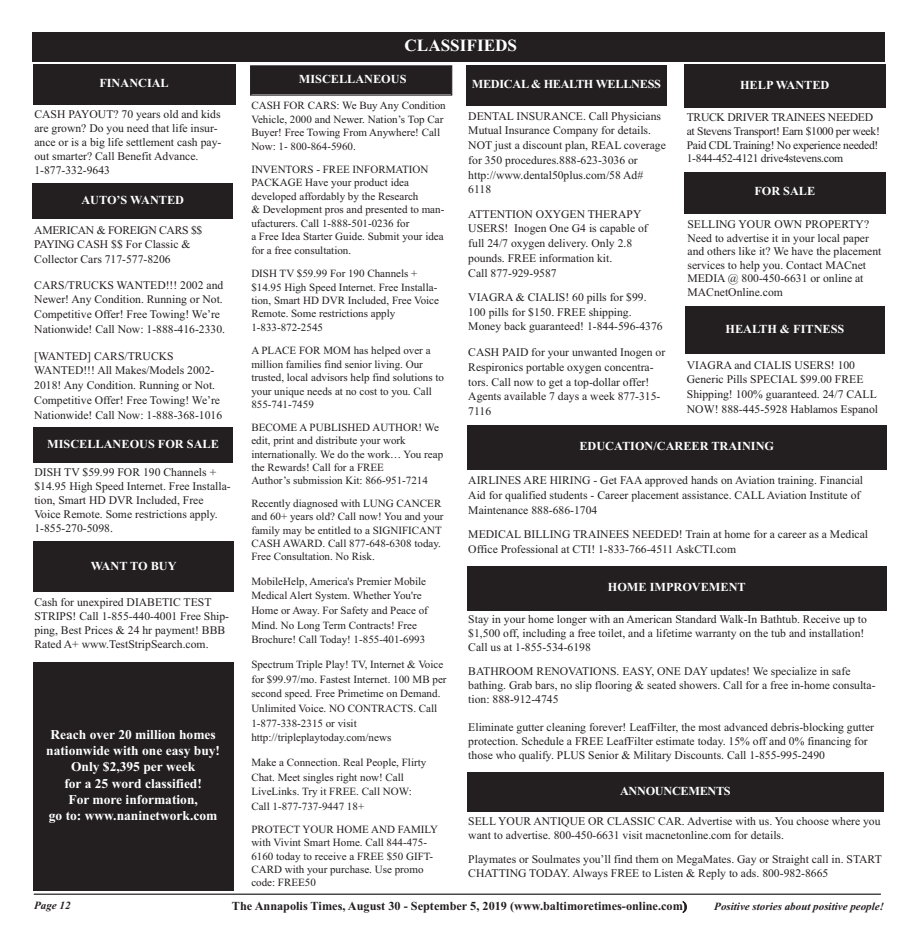
<style>
.page{position:relative;width:917px;height:947px;background:#fff}
.page>*{position:absolute;margin:0;border:0;box-sizing:border-box;transform-origin:0 0}
.t1{font:17.12px "Times New Roman PS Bold MT OTF";color:#fff}
.t2{font:13.5px/16.1px "Times New Roman PS Bold MT OTF";color:#fff;text-align:center}
.t3{font:12.25px "Times New Roman PS Bold MT OTF";color:#fff}
.t4{font:700 12.25px "Times New Roman";color:#231f20}
.t5{font:12.25px "Times New Roman PS Bold MT OTF";letter-spacing:-.025em;color:#fff}
.t6{font:11.62px/14.8px "Times New Roman";color:#231f20}
.t7{font:11.62px/14px "Times New Roman";letter-spacing:-.025em;color:#231f20}
.t8{font:11px/13.5px "Times New Roman";color:#231f20}
.t9{font:italic 700 11px "Times New Roman";color:#231f20}
.s1{font-family:"Times New Roman PS Bold MT OTF";font-weight:400}
</style>
<div class="page">
<div style="left:684px;top:64px;width:201px;height:44px;background:#231f20"></div>
<div style="left:251px;top:67px;width:200px;height:27px;background:#231f20"></div>
<div style="left:250px;top:65px;width:202px;height:31px;border:1px solid #231f20"></div>
<div style="left:32px;top:32px;width:852px;height:30px;background:#231f20"></div>
<div style="left:33px;top:541px;width:201px;height:51px;background:#231f20"></div>
<div style="left:467px;top:772px;width:416px;height:39px;background:#231f20"></div>
<div style="left:467px;top:425px;width:419px;height:44px;background:#231f20"></div>
<div style="left:467px;top:566px;width:419px;height:44px;background:#231f20"></div>
<hr style="left:34px;top:893px;width:846px;height:2px;background:#231f20">
<div style="left:466px;top:65px;width:200px;height:41px;background:#231f20"></div>
<div style="left:684px;top:172px;width:201px;height:41px;background:#231f20"></div>
<div style="left:684px;top:306px;width:200px;height:48px;background:#231f20"></div>
<div style="left:32px;top:183px;width:201px;height:36px;background:#231f20"></div>
<div style="left:33px;top:64px;width:202px;height:41px;background:#231f20"></div>
<div style="left:33px;top:428px;width:200px;height:35px;background:#231f20"></div>
<div style="left:33px;top:662px;width:200px;height:228px;background:#231f20"></div>
<p class="t3" style="left:99px;top:79px;width:71px">FINANCIAL</p>
<p class="t6" style="left:34px;top:108px;width:188px;line-height:14px">CASH PAYOUT? 70 years old and kids are grown? Do you need that life insur&shy;ance or is a big life settlement cash pay&shy;out smarter? Call Benefit Advance.<br>1-877-332-9643</p>
<p class="t3" style="left:81px;top:196px;width:104px">AUTO’S WANTED</p>
<p class="t6" style="left:34px;top:223px;width:169px">AMERICAN &amp; FOREIGN CARS $$<br>PAYING CASH $$ For Classic &amp;<br>Collector Cars 717-577-8206</p>
<p class="t6" style="left:34px;top:278px;width:192px">CARS/TRUCKS WANTED!!! 2002 and Newer! Any Condition. Running or Not.<br>Competitive Offer! Free Towing! We’re Nationwide! Call Now: 1-888-416-2330.</p>
<p class="t6" style="left:34px;top:350px;width:189px">[WANTED] CARS/TRUCKS WANTED!!! All Makes/Models 2002- 2018! Any Condition. Running or Not.<br>Competitive Offer! Free Towing! We’re Nationwide! Call Now: 1-888-368-1016</p>
<p class="t3" style="left:47px;top:440px;width:173px">MISCELLANEOUS FOR SALE</p>
<p class="t6" style="left:34px;top:466px;width:198px;line-height:14px">DISH TV $59.99 FOR 190 Channels + $14.95 High Speed Internet. Free Installa&shy;tion, Smart HD DVR Included, Free Voice Remote. Some restrictions apply.<br>1-855-270-5098.</p>
<p class="t3" style="left:91px;top:561px;width:87px">WANT TO BUY</p>
<p class="t6" style="left:34px;top:596px;width:196px;line-height:14px">Cash for unexpired DIABETIC TEST STRIPS! Call 1-855-440-4001 Free Ship&shy;ping, Best Prices &amp; 24 hr payment! BBB Rated A+ www.TestStripSearch.com.</p>
<p class="t2" style="left:46px;top:728px;width:175px">Reach over 20 million homes nationwide with one easy buy!<br>Only $2,395 per week<br>for a 25 word classified!<br>For more information,<br>go to: www.naninetwork.com</p>
<p class="t1" style="left:404px;top:40px;width:114px">CLASSIFIEDS</p>
<p class="t3" style="left:299px;top:75px;width:109px">MISCELLANEOUS</p>
<p class="t5" style="left:471px;top:80px;width:191px">MEDICAL &amp; HEALTH WELLNESS</p>
<p class="t3" style="left:739px;top:81px;width:91px">HELP WANTED</p>
<p class="t8" style="left:251px;top:100px;width:196px">CASH FOR CARS: We Buy Any Condition Vehicle, 2000 and Newer. Nation’s Top Car Buyer! Free Towing From Anywhere! Call Now: 1- 800-864-5960.</p>
<p class="t8" style="left:251px;top:163px;width:194px">INVENTORS - FREE INFORMATION PACKAGE Have your product idea developed affordably by the Research<br>&amp; Development pros and presented to man&shy;ufacturers. Call 1-888-501-0236 for<br>a Free Idea Starter Guide. Submit your idea for a free consultation.</p>
<p class="t8" style="left:251px;top:268px;width:189px">DISH TV $59.99 For 190 Channels + $14.95 High Speed Internet. Free Installa&shy;tion, Smart HD DVR Included, Free Voice<br>Remote. Some restrictions apply<br>1-833-872-2545</p>
<p class="t8" style="left:251px;top:345px;width:194px">A PLACE FOR MOM has helped over a million families find senior living. Our trusted, local advisors help find solutions to your unique needs at no cost to you. Call 855-741-7459</p>
<p class="t8" style="left:251px;top:422px;width:193px">BECOME A PUBLISHED AUTHOR! We edit, print and distribute your work internationally. We do the work… You reap the Rewards! Call for a FREE<br>Author’s submission Kit: 866-951-7214</p>
<p class="t8" style="left:251px;top:498px;width:194px">Recently diagnosed with LUNG CANCER and 60+ years old? Call now! You and your family may be entitled to a SIGNIFICANT CASH AWARD. Call 877-648-6308 today.<br>Free Consultation. No Risk.</p>
<p class="t8" style="left:251px;top:574px;width:178px;line-height:14.8px">MobileHelp, America's Premier Mobile Medical Alert System. Whether You're Home or Away. For Safety and Peace of Mind. No Long Term Contracts! Free Brochure! Call Today! 1-855-401-6993</p>
<p class="t8" style="left:251px;top:658px;width:197px;line-height:14.8px">Spectrum Triple Play! TV, Internet &amp; Voice for $99.97/mo. Fastest Internet. 100 MB per second speed. Free Primetime on Demand.<br>Unlimited Voice. NO CONTRACTS. Call 1-877-338-2315 or visit http://tripleplaytoday.com/news</p>
<p class="t8" style="left:251px;top:756px;width:176px;line-height:14.8px">Make a Connection. Real People, Flirty<br>Chat. Meet singles right now! Call<br>LiveLinks. Try it FREE. Call NOW:<br>Call 1-877-737-9447 18+</p>
<p class="t8" style="left:251px;top:824px;width:188px">PROTECT YOUR HOME AND FAMILY with Vivint Smart Home. Call 844-475-<br>6160 today to receive a FREE $50 GIFT-<br>CARD with your purchase. Use promo code: FREE50</p>
<p class="t6" style="left:468px;top:110px;width:199px">DENTAL INSURANCE. Call Physicians<br>Mutual Insurance Company for details.<br>NOT just a discount plan, REAL coverage for 350 procedures.888-623-3036 or http://www.dental50plus.com/58 Ad#<br>6118</p>
<p class="t6" style="left:468px;top:208px;width:181px">ATTENTION OXYGEN THERAPY<br>USERS! Inogen One G4 is capable of full 24/7 oxygen delivery. Only 2.8 pounds. FREE information kit.<br>Call 877-929-9587</p>
<p class="t6" style="left:468px;top:291px;width:196px">VIAGRA &amp; CIALIS! 60 pills for $99.<br>100 pills for $150. FREE shipping.<br>Money back guaranteed! 1-844-596-4376</p>
<p class="t6" style="left:468px;top:346px;width:198px">CASH PAID for your unwanted Inogen or<br>Respironics portable oxygen concentra&shy;tors. Call now to get a top-dollar offer!<br>Agents available 7 days a week 877-315-<br>7116</p>
<p class="t7" style="left:686px;top:111px;width:194px">TRUCK DRIVER TRAINEES NEEDED at Stevens Transport! Earn $1000 per week!<br>Paid CDL Training! No experience needed!<br>1-844-452-4121 drive4stevens.com</p>
<p class="t3" style="left:754px;top:187px;width:62px">FOR SALE</p>
<p class="t6" style="left:687px;top:219px;width:195px;line-height:13.5px">SELLING YOUR OWN PROPERTY?<br>Need to advertise it in your local paper and others like it? We have the placement services to help you. Contact MACnet<br>MEDIA @ 800-450-6631 or online at<br>MACnetOnline.com</p>
<p class="t3" style="left:725px;top:325px;width:120px">HEALTH &amp; FITNESS</p>
<p class="t6" style="left:686px;top:358px;width:193px">VIAGRA and CIALIS USERS! 100<br>Generic Pills SPECIAL $99.00 FREE Shipping! 100% guaranteed. 24/7 CALL NOW! 888-445-5928 Hablamos Espanol</p>
<p class="t3" style="left:579px;top:442px;width:196px">EDUCATION/CAREER TRAINING</p>
<p class="t6" style="left:468px;top:474px;width:396px">AIRLINES ARE HIRING - Get FAA approved hands on Aviation training. Financial<br>Aid for qualified students - Career placement assistance. CALL Aviation Institute of<br>Maintenance 888-686-1704</p>
<p class="t6" style="left:468px;top:528px;width:401px">MEDICAL BILLING TRAINEES NEEDED! Train at home for a career as a Medical<br>Office Professional at CTI! 1-833-766-4511 AskCTI.com</p>
<p class="t3" style="left:607px;top:583px;width:139px">HOME IMPROVEMENT</p>
<p class="t6" style="left:468px;top:613px;width:400px;line-height:14px">Stay in your home longer with an American Standard Walk-In Bathtub. Receive up to $1,500 off, including a free toilet, and a lifetime warranty on the tub and installation!<br>Call us at 1-855-534-6198</p>
<p class="t6" style="left:468px;top:665px;width:408px;line-height:14px">BATHROOM RENOVATIONS. EASY, ONE DAY updates! We specialize in safe bathing. Grab bars, no slip flooring &amp; seated showers. Call for a free in-home consulta&shy;tion: 888-912-4745</p>
<p class="t6" style="left:468px;top:721px;width:407px;line-height:14px">Eliminate gutter cleaning forever! LeafFilter, the most advanced debris-blocking gutter protection. Schedule a FREE LeafFilter estimate today. 15% off and 0% financing for those who qualify. PLUS Senior &amp; Military Discounts. Call 1-855-995-2490</p>
<p class="t5" style="left:620px;top:786px;width:112px">ANNOUNCEMENTS</p>
<p class="t6" style="left:468px;top:816px;width:413px;line-height:13.5px">SELL YOUR ANTIQUE OR CLASSIC CAR. Advertise with us. You choose where you want to advertise. 800-450-6631 visit macnetonline.com for details.</p>
<p class="t6" style="left:468px;top:854px;width:415px;line-height:13.5px">Playmates or Soulmates you’ll find them on MegaMates. Gay or Straight call in. START<br>CHATTING TODAY. Always FREE to Listen &amp; Reply to ads. 800-982-8665</p>
<p class="t4" style="left:232px;top:898px;width:456px">The Annapolis Times, <span class="s1">August 30 - September 5, 2019</span> (www.baltimoretimes-online.com)</p>
<p class="t9" style="left:34px;top:899px;width:38px">Page 12</p>
<p class="t9" style="left:714px;top:899px;width:171px">Positive stories about positive people!</p>
</div>
